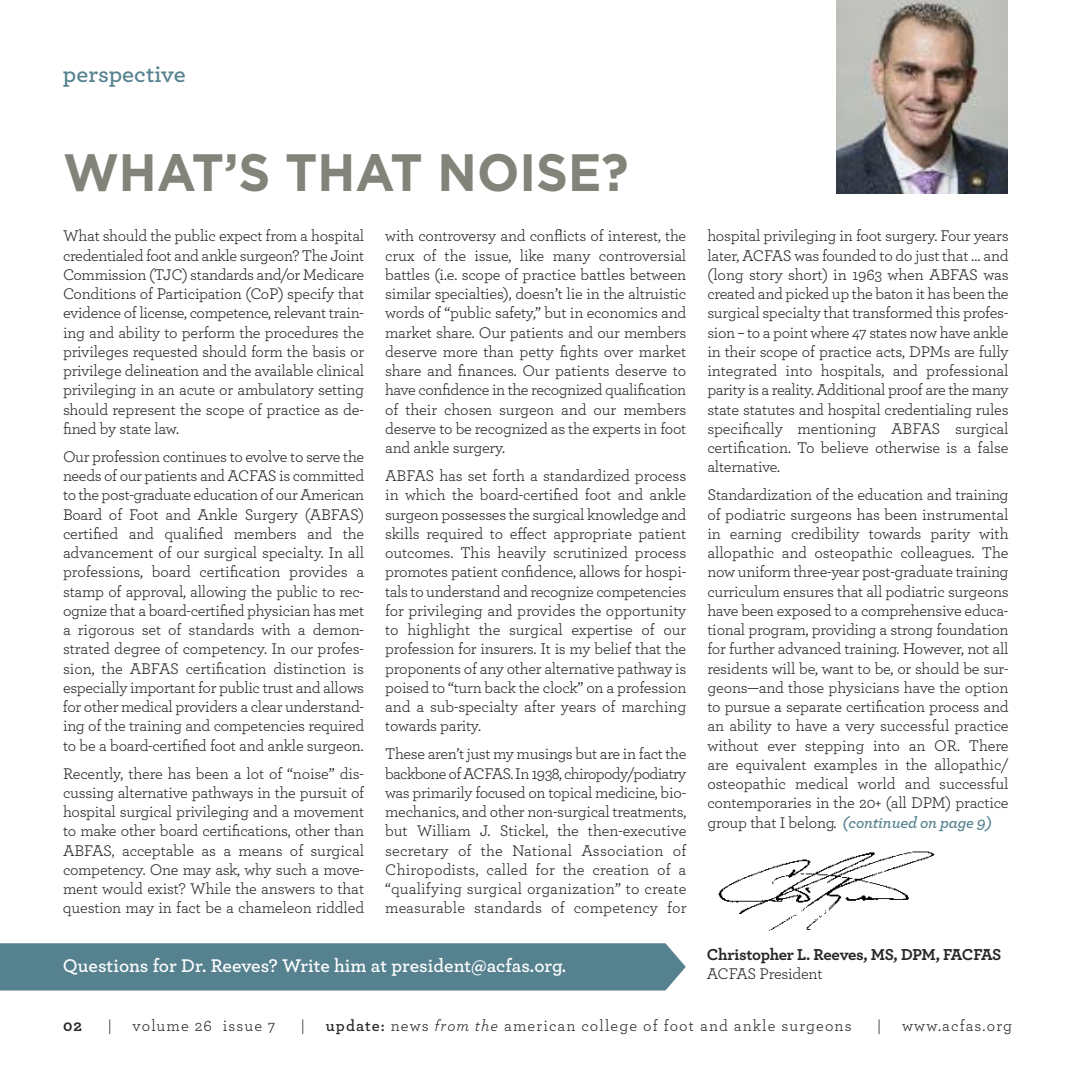
<style>
.page{position:relative;width:1071px;height:1071px;background:#fff}
.page>*{position:absolute;margin:0;border:0;box-sizing:border-box;transform-origin:0 0}
.t1{font:700 52.5px "Gotham";color:#828379;scale:.95 1}
.t2{font:600 24.32px "Archer";color:#56828f}
.t3{font:600 19.25px "Archer";color:#fff}
.t4{font:700 16.62px "Archer";letter-spacing:-.015em;color:#272526}
.t5{font:16.1px/19.2px "Archer";letter-spacing:-.01em;color:#272526;text-align:justify}
.t6{font:16.1px "Archer";letter-spacing:.07em;color:#272526}
.t7{font:16.1px "Archer";letter-spacing:.065em;color:#272526}
.t8{font:700 16.1px "Archer";color:#272526}
.t9{font:15.75px "Archer";color:#272526}
.s1{font-weight:600;font-style:italic;color:#56828f}
.s2{font-weight:600}
.s3{font-style:italic}
</style>
<div class="page">
<img style="left:718px;top:851px;width:217px;height:80px">
<div style="left:0;top:943px;width:686px;height:47px;background:#56828f"></div>
<img style="left:836px;top:0;width:172px;height:193px">
<h2 class="t2" style="left:63px;top:66px;width:124px">perspective</h2>
<h1 class="t1" style="left:63px;top:154px;width:597px">WHAT’S THAT NOISE?</h1>
<p class="t5" style="left:63px;top:228px;width:303px">What should the public expect from a hospital credentialed foot and ankle surgeon? The Joint Commission (TJC) standards and/or Medicare Conditions of Participation (CoP) specify that evidence of license, competence, relevant train&shy;ing and ability to perform the procedures the privileges requested should form the basis or privilege delineation and the available clinical privileging in an acute or ambulatory setting should represent the scope of practice as de&shy;fined by state law.</p>
<p class="t5" style="left:63px;top:449px;width:303px">Our profession continues to evolve to serve the needs of our patients and ACFAS is committed to the post-graduate education of our American Board of Foot and Ankle Surgery (ABFAS) certified and qualified members and the advancement of our surgical specialty. In all professions, board certification provides a stamp of approval, allowing the public to rec&shy;ognize that a board-certified physician has met a rigorous set of standards with a demon&shy;strated degree of competency. In our profes&shy;sion, the ABFAS certification distinction is especially important for public trust and allows for other medical providers a clear understand&shy;ing of the training and competencies required to be a board-certified foot and ankle surgeon.</p>
<p class="t5" style="left:63px;top:765px;width:303px">Recently, there has been a lot of “noise” dis&shy;cussing alternative pathways in the pursuit of hospital surgical privileging and a movement to make other board certifications, other than ABFAS, acceptable as a means of surgical competency. One may ask, why such a move&shy;ment would exist? While the answers to that question may in fact be a chameleon riddled</p>
<p class="t5" style="left:385px;top:228px;width:303px">with controversy and conflicts of interest, the crux of the issue, like many controversial battles (i.e. scope of practice battles between similar specialties), doesn’t lie in the altruistic words of “public safety,” but in economics and market share. Our patients and our members deserve more than petty fights over market share and finances. Our patients deserve to have confidence in the recognized qualification of their chosen surgeon and our members deserve to be recognized as the experts in foot and ankle surgery.</p>
<p class="t5" style="left:385px;top:468px;width:303px">ABFAS has set forth a standardized process in which the board-certified foot and ankle surgeon possesses the surgical knowledge and skills required to effect appropriate patient outcomes. This heavily scrutinized process promotes patient confidence, allows for hospi&shy;tals to understand and recognize competencies for privileging and provides the opportunity to highlight the surgical expertise of our profession for insurers. It is my belief that the proponents of any other alternative pathway is poised to “turn back the clock” on a profession and a sub-specialty after years of marching towards parity.</p>
<p class="t5" style="left:385px;top:746px;width:303px">These aren’t just my musings but are in fact the backbone of ACFAS. In 1938, chiropody/podiatry was primarily focused on topical medicine, bio&shy;mechanics, and other non-surgical treatments, but William J. Stickel, the then-executive secretary of the National Association of Chiropodists, called for the creation of a “qualifying surgical organization” to create measurable standards of competency for</p>
<p class="t3" style="left:63px;top:960px;width:505px">Questions for Dr. Reeves? Write him at president@acfas.org.</p>
<p class="t5" style="left:707px;top:228px;width:303px">hospital privileging in foot surgery. Four years later, ACFAS was founded to do just that … and (long story short) in 1963 when ABFAS was created and picked up the baton it has been the surgical specialty that transformed this profes&shy;sion – to a point where 47 states now have ankle in their scope of practice acts, DPMs are fully integrated into hospitals, and professional parity is a reality. Additional proof are the many state statutes and hospital credentialing rules specifically mentioning ABFAS surgical certification. To believe otherwise is a false alternative.</p>
<p class="t5" style="left:707px;top:487px;width:303px">Standardization of the education and training of podiatric surgeons has been instrumental in earning credibility towards parity with allopathic and osteopathic colleagues. The now uniform three-year post-graduate training curriculum ensures that all podiatric surgeons have been exposed to a comprehensive educa&shy;tional program, providing a strong foundation for further advanced training. However, not all residents will be, want to be, or should be sur&shy;geons—and those physicians have the option to pursue a separate certification process and an ability to have a very successful practice without ever stepping into an OR. There are equivalent examples in the allopathic/ osteopathic medical world and successful contemporaries in the 20+ (all DPM) practice group that I belong. <span class="s1">(continued on page 9)</span></p>
<p class="t4" style="left:707px;top:949px;width:296px">Christopher L. Reeves, MS, DPM, FACFAS</p>
<p class="t5" style="left:707px;top:966px;width:117px">ACFAS President</p>
<p class="t8" style="left:63px;top:1021px;width:21px">02</p>
<p class="t9" style="left:108px;top:1021px;width:6px">|</p>
<p class="t7" style="left:133px;top:1021px;width:144px">volume 26 issue 7</p>
<p class="t9" style="left:301px;top:1021px;width:6px">|</p>
<p class="t6" style="left:326px;top:1021px;width:527px"><span class="s2">update:</span> news <span class="s3">from the</span> american college of foot and ankle surgeons</p>
<p class="t9" style="left:877px;top:1021px;width:6px">|</p>
<p class="t6" style="left:902px;top:1021px;width:111px">www.acfas.org</p>
</div>
